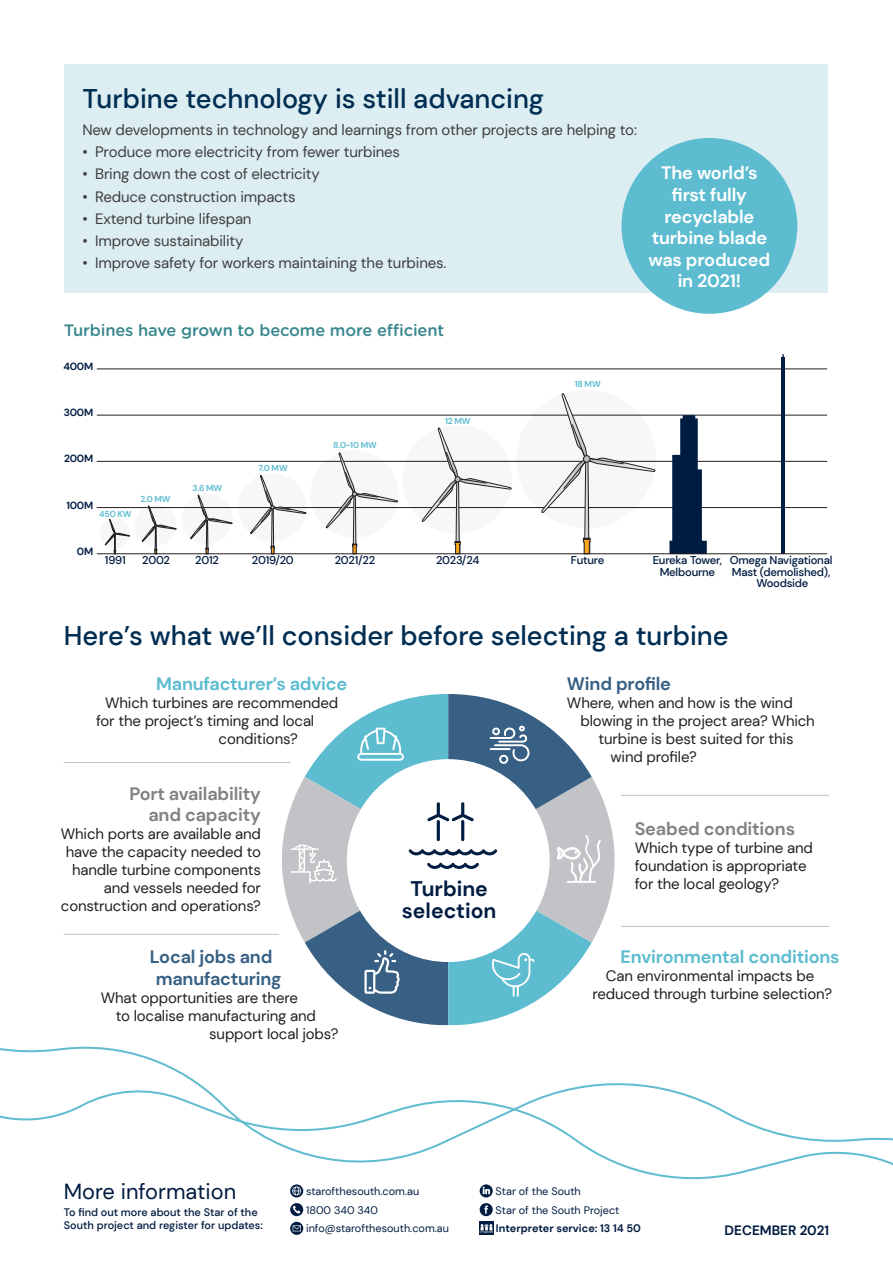
<style>
.page{position:relative;width:893px;height:1263px;background:#fff}
.page>*{position:absolute;margin:0;border:0;box-sizing:border-box;transform-origin:0 0}
.t1{font:500 27px "DM Sans";color:#002e52}
.t2{font:21.75px "DM Sans";color:#001c41}
.t3{font:700 21.15px/22.5px "DM Sans";color:#001c41;text-align:center}
.t4{font:700 18px/21.6px "DM Sans";letter-spacing:-.01em;color:#fff;text-align:center}
.t5{font:700 18px/21.6px "DM Sans";letter-spacing:-.01em;color:#808285;text-align:right}
.t6{font:700 18px "DM Sans";letter-spacing:-.01em;color:#5dbcd0}
.t7{font:700 18px/21.6px "DM Sans";letter-spacing:-.01em;color:#376084;text-align:center}
.t8{font:500 16.5px "Gotham Rounded";letter-spacing:-.01em;color:#3a878e}
.t9{font:15px/18px "DM Sans";letter-spacing:-.01em;color:#231f20}
.t10{font:15px "DM Sans";letter-spacing:-.01em;color:#3e3e3f}
.t11{font:700 13.5px "DM Sans";color:#001c41}
.t12{font:500 11.25px/11.7px "DM Sans";letter-spacing:-.02em;color:#001c41;text-align:center}
.t13{font:10.95px/18.8px "DM Sans";color:#001c41}
.t14{font:500 10.95px/13px "DM Sans";color:#001c41}
.t15{font:700 10.95px "DM Sans";color:#001c41}
.t16{font:700 10.35px "DM Sans";letter-spacing:-.02em;color:#001c41}
.t17{font:700 8.55px "DM Sans";letter-spacing:-.02em;color:#5dbcd0}
</style>
<div class="page">
<div style="left:65px;top:65px;width:763px;height:228px;background:#ddeef3"></div>
<svg style="left:0;top:1084px;width:893px;height:132px"></svg>
<svg style="left:480px;top:1184px;width:13px;height:13px"></svg>
<svg style="left:483px;top:1187px;width:7px;height:7px"></svg>
<svg style="left:480px;top:1203px;width:13px;height:13px"></svg>
<svg style="left:484px;top:1205px;width:4px;height:8px"></svg>
<svg style="left:480px;top:1222px;width:13px;height:13px"></svg>
<svg style="left:290px;top:1184px;width:13px;height:13px"></svg>
<svg style="left:292px;top:1186px;width:9px;height:9px"></svg>
<svg style="left:290px;top:1203px;width:13px;height:13px"></svg>
<svg style="left:291px;top:1205px;width:9px;height:10px"></svg>
<svg style="left:290px;top:1222px;width:13px;height:13px"></svg>
<svg style="left:293px;top:1225px;width:8px;height:6px"></svg>
<hr style="left:97px;top:507px;width:730px;height:1px;background:#231f20">
<hr style="left:97px;top:461px;width:730px;height:1px;background:#231f20">
<hr style="left:97px;top:415px;width:730px;height:1px;background:#231f20">
<hr style="left:97px;top:369px;width:730px;height:1px;background:#231f20">
<div style="left:402px;top:425px;width:110px;height:109px;background:#f2f3f4;border-radius:50%"></div>
<svg style="left:421px;top:427px;width:91px;height:126px"></svg>
<div style="left:310px;top:450px;width:88px;height:88px;background:#f2f3f4;border-radius:50%"></div>
<svg style="left:325px;top:452px;width:73px;height:101px"></svg>
<div style="left:238px;top:473px;width:69px;height:68px;background:#f2f3f4;border-radius:50%"></div>
<svg style="left:250px;top:475px;width:56px;height:78px"></svg>
<div style="left:181px;top:493px;width:52px;height:51px;background:#f2f3f4;border-radius:50%"></div>
<svg style="left:190px;top:494px;width:43px;height:59px"></svg>
<div style="left:135px;top:505px;width:42px;height:41px;background:#f2f3f4;border-radius:50%"></div>
<svg style="left:142px;top:505px;width:35px;height:48px"></svg>
<div style="left:100px;top:518px;width:30px;height:30px;background:#f2f3f4;border-radius:50%"></div>
<svg style="left:105px;top:519px;width:25px;height:34px"></svg>
<hr style="left:781px;top:357px;width:4px;height:196px;background:#001c41">
<svg style="left:669px;top:415px;width:38px;height:138px"></svg>
<div style="left:516px;top:389px;width:140px;height:139px;background:#f2f3f4;border-radius:50%"></div>
<svg style="left:541px;top:392px;width:115px;height:161px"></svg>
<div style="left:583px;top:456px;width:7px;height:6px;background:#bcbdc0;border-radius:50%"></div>
<div style="left:583px;top:455px;width:7px;height:7px;border:1px solid #231f20;border-radius:50%"></div>
<hr style="left:97px;top:553px;width:730px;height:1px;background:#231f20">
<div style="left:621px;top:138px;width:176px;height:176px;background:#5dbcd0;border-radius:50%"></div>
<svg style="left:279px;top:694px;width:343px;height:331px"></svg>
<hr style="left:64px;top:762px;width:227px;height:1px;background:#c2c3c6">
<hr style="left:64px;top:934px;width:215px;height:1px;background:#c2c3c6">
<hr style="left:621px;top:795px;width:208px;height:1px;background:#c2c3c6">
<hr style="left:621px;top:926px;width:208px;height:1px;background:#c2c3c6">
<p class="t1" style="left:82px;top:82px;width:463px">Turbine technology is still advancing</p>
<p class="t10" style="left:82px;top:120px;width:556px">New developments in technology and learnings from other projects are helping to:</p>
<p class="t10" style="left:82px;top:143px;width:319px">• Produce more electricity from fewer turbines</p>
<p class="t10" style="left:82px;top:165px;width:239px">• Bring down the cost of electricity</p>
<p class="t10" style="left:82px;top:187px;width:215px">• Reduce construction impacts</p>
<p class="t10" style="left:82px;top:209px;width:171px">• Extend turbine lifespan</p>
<p class="t10" style="left:82px;top:232px;width:163px">• Improve sustainability</p>
<p class="t10" style="left:82px;top:254px;width:366px">• Improve safety for workers maintaining the turbines.</p>
<p class="t4" style="left:649px;top:162px;width:123px">The world’s first fully recyclable turbine blade was produced in 2021!</p>
<p class="t8" style="left:64px;top:318px;width:382px">Turbines have grown to become more efficient</p>
<p class="t16" style="left:63px;top:360px;width:31px">400M</p>
<p class="t16" style="left:64px;top:406px;width:31px">300M</p>
<p class="t16" style="left:64px;top:452px;width:31px">200M</p>
<p class="t16" style="left:66px;top:498px;width:28px">100M</p>
<p class="t17" style="left:99px;top:508px;width:34px">450 KW</p>
<p class="t17" style="left:140px;top:494px;width:32px">2.0 MW</p>
<p class="t17" style="left:192px;top:483px;width:31px">3.6 MW</p>
<p class="t17" style="left:258px;top:463px;width:31px">7.0 MW</p>
<p class="t17" style="left:333px;top:440px;width:45px">8.0-10 MW</p>
<p class="t17" style="left:445px;top:415px;width:27px">12 MW</p>
<p class="t17" style="left:575px;top:379px;width:27px">18 MW</p>
<p class="t16" style="left:77px;top:545px;width:18px">0M</p>
<p class="t12" style="left:105px;top:554px;width:22px">1991</p>
<p class="t12" style="left:142px;top:554px;width:29px">2002</p>
<p class="t12" style="left:195px;top:554px;width:25px">2012</p>
<p class="t12" style="left:252px;top:554px;width:44px">2019/20</p>
<p class="t12" style="left:335px;top:554px;width:42px">2021/22</p>
<p class="t12" style="left:436px;top:554px;width:45px">2023/24</p>
<p class="t12" style="left:571px;top:554px;width:35px">Future</p>
<p class="t12" style="left:730px;top:554px;width:104px">Omega Navigational<br>Mast (demolished),<br>Woodside</p>
<p class="t12" style="left:653px;top:554px;width:71px">Eureka Tower,<br>Melbourne</p>
<p class="t1" style="left:64px;top:618px;width:666px">Here’s what we’ll consider before selecting a turbine</p>
<p class="t7" style="left:567px;top:672px;width:106px">Wind profile</p>
<p class="t9" style="left:567px;top:693px;width:227px">Where, when and how is the wind</p>
<p class="t9" style="left:580px;top:711px;width:236px">blowing in the project area? Which</p>
<p class="t9" style="left:598px;top:729px;width:197px">turbine is best suited for this</p>
<p class="t9" style="left:610px;top:747px;width:88px">wind profile?</p>
<p class="t6" style="left:156px;top:672px;width:193px">Manufacturer’s advice</p>
<p class="t9" style="left:105px;top:693px;width:235px">Which turbines are recommended</p>
<p class="t9" style="left:96px;top:711px;width:220px">for the project’s timing and local</p>
<p class="t9" style="left:219px;top:729px;width:81px">conditions?</p>
<p class="t5" style="left:129px;top:782px;width:133px">Port availability and capacity</p>
<p class="t9" style="left:61px;top:825px;width:202px;text-align:right">Which ports are available and have the capacity needed to handle turbine components and vessels needed for construction and operations?</p>
<p class="t7" style="left:150px;top:946px;width:133px">Local jobs and manufacturing</p>
<p class="t9" style="left:101px;top:988px;width:199px">What opportunities are there</p>
<p class="t9" style="left:116px;top:1006px;width:202px">to localise manufacturing and</p>
<p class="t9" style="left:209px;top:1024px;width:131px">support local jobs?</p>
<p class="t3" style="left:402px;top:877px;width:96px">Turbine selection</p>
<p class="t5" style="left:635px;top:818px;width:162px">Seabed conditions</p>
<p class="t9" style="left:635px;top:839px;width:180px">Which type of turbine and foundation is appropriate for the local geology?</p>
<p class="t6" style="left:621px;top:946px;width:221px">Environmental conditions</p>
<p class="t9" style="left:592px;top:967px;width:241px;text-align:center">Can environmental impacts be reduced through turbine selection?</p>
<p class="t2" style="left:64px;top:1178px;width:174px">More information</p>
<p class="t14" style="left:64px;top:1206px;width:201px">To find out more about the Star of the<br>South project and register for updates:</p>
<p class="t13" style="left:306px;top:1182px;width:144px">starofthesouth.com.au<br>1800 340 340 info@starofthesouth.com.au</p>
<p class="t13" style="left:496px;top:1182px;width:125px">Star of the South<br>Star of the South Project</p>
<p class="t15" style="left:496px;top:1222px;width:146px">Interpreter service: 13 14 50</p>
<p class="t11" style="left:725px;top:1222px;width:106px">DECEMBER 2021</p>
</div>
